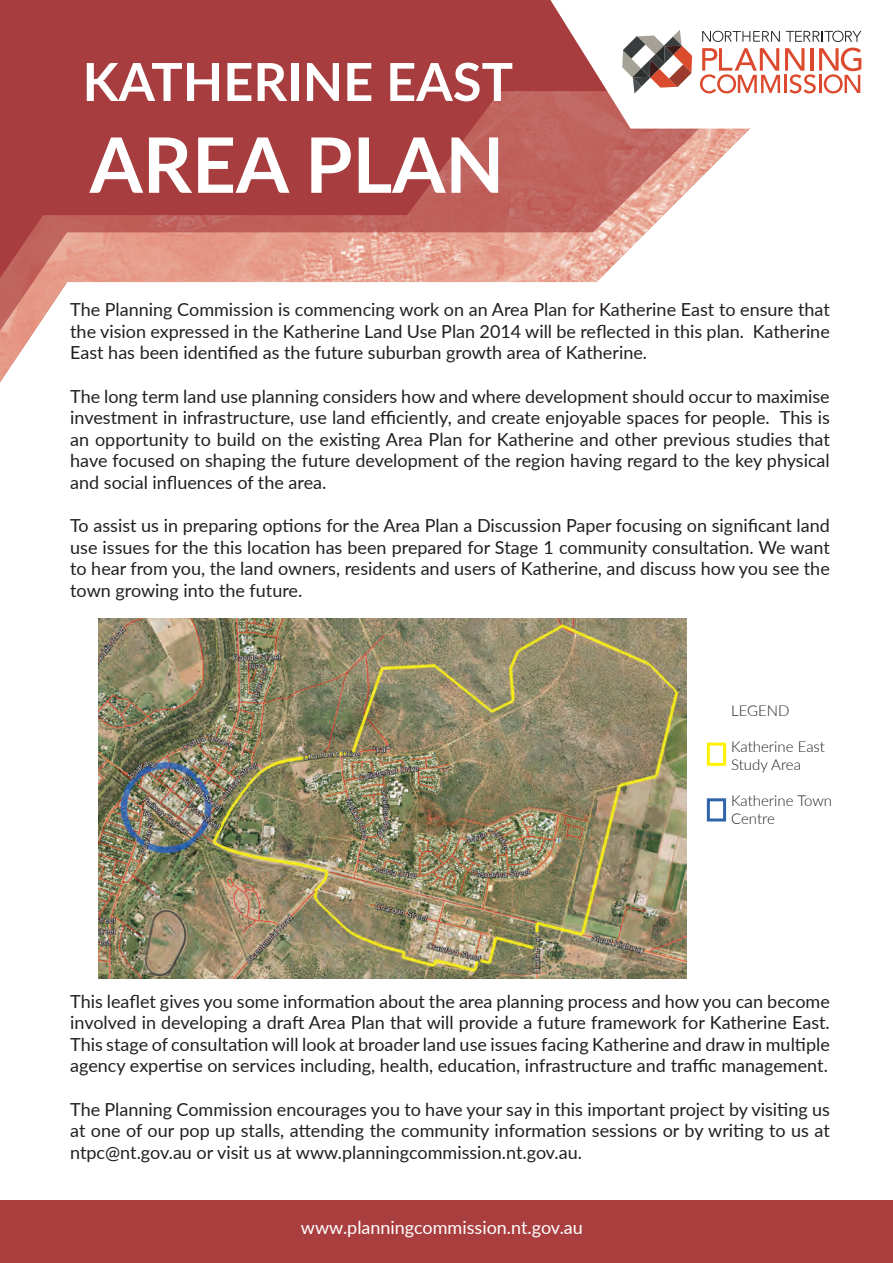
<style>
.page{position:relative;width:893px;height:1263px;background:#fff}
.page>*{position:absolute;margin:0;border:0;box-sizing:border-box;transform-origin:0 0}
.t1{font:700 76.5px "Lato";color:#fff}
.t2{font:700 52.5px "Lato";color:#fff}
.t3{font:18px/21.6px "Lato";color:#231f20;text-align:justify}
.t4{font:18px "Lato";color:#fff}
.t5{font:300 15px/18px "Lato";color:#231f20}
</style>
<div class="page">
<img style="left:106px;top:232px;width:541px;height:50px">
<svg style="left:106px;top:129px;width:644px;height:103px"></svg>
<svg style="left:0;top:215px;width:106px;height:167px"></svg>
<svg style="left:0;top:0;width:568px;height:215px;background:#aa4142"></svg>
<svg style="left:0;top:141px;width:47px;height:137px;background:#ae4747"></svg>
<svg style="left:338px;top:0;width:524px;height:129px"></svg>
<div style="left:0;top:1201px;width:893px;height:62px;background:#aa3e3f"></div>
<img style="left:98px;top:619px;width:588px;height:360px">
<div style="left:707px;top:743px;width:19px;height:23px;border:3px solid #fff101"></div>
<div style="left:707px;top:798px;width:19px;height:23px;border:3px solid #2f64a8"></div>
<h2 class="t2" style="left:83px;top:43px;width:432px">KATHERINE EAST</h2>
<h1 class="t1" style="left:90px;top:109px;width:416px">AREA PLAN</h1>
<p class="t3" style="left:70px;top:298px;width:761px">The Planning Commission is commencing work on an Area Plan for Katherine East to ensure that the vision expressed in the Katherine Land Use Plan 2014 will be reflected in this plan. Katherine East has been identified as the future suburban growth area of Katherine.</p>
<p class="t3" style="left:70px;top:385px;width:761px">The long term land use planning considers how and where development should occur to maximise investment in infrastructure, use land efficiently, and create enjoyable spaces for people. This is an opportunity to build on the existing Area Plan for Katherine and other previous studies that have focused on shaping the future development of the region having regard to the key physical and social influences of the area.</p>
<p class="t3" style="left:70px;top:514px;width:761px">To assist us in preparing options for the Area Plan a Discussion Paper focusing on significant land use issues for the this location has been prepared for Stage 1 community consultation. We want to hear from you, the land owners, residents and users of Katherine, and discuss how you see the town growing into the future.</p>
<p class="t5" style="left:731px;top:701px;width:60px">LEGEND</p>
<p class="t5" style="left:731px;top:737px;width:95px">Katherine East<br>Study Area</p>
<p class="t5" style="left:731px;top:791px;width:102px">Katherine Town<br>Centre</p>
<p class="t3" style="left:70px;top:989px;width:761px">This leaflet gives you some information about the area planning process and how you can become involved in developing a draft Area Plan that will provide a future framework for Katherine East.<br>This stage of consultation will look at broader land use issues facing Katherine and draw in multiple agency expertise on services including, health, education, infrastructure and traffic management.</p>
<p class="t3" style="left:70px;top:1097px;width:761px">The Planning Commission encourages you to have your say in this important project by visiting us at one of our pop up stalls, attending the community information sessions or by writing to us at ntpc@nt.gov.au or visit us at www.planningcommission.nt.gov.au.</p>
<p class="t4" style="left:301px;top:1214px;width:283px">www.planningcommission.nt.gov.au</p>
</div>
